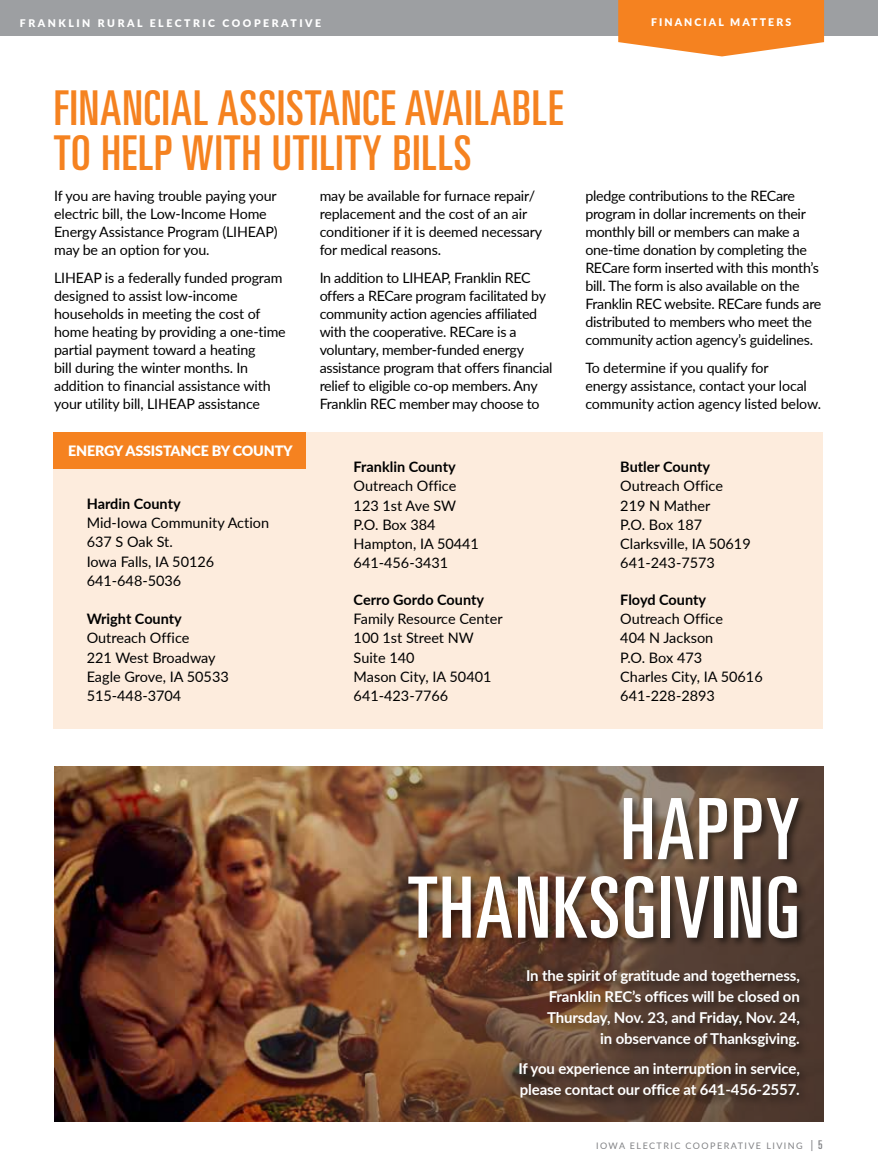
<style>
.page{position:relative;width:878px;height:1175px;background:#fff}
.page>*{position:absolute;margin:0;border:0;box-sizing:border-box;transform-origin:0 0}
.t1{font:ultra-condensed 84.6px/78.4px "Univers";letter-spacing:.02em;color:#fff;text-align:right}
.t2{font:ultra-condensed 48px/45px "Univers";letter-spacing:.02em;color:#f58220}
.t3{font:700 15px/21px "Lato";letter-spacing:-.01em;color:#fff;text-align:right}
.t4{font:14.4px/19.4px "Lato";color:#000}
.t5{font:700 14.4px "Lato";color:#000}
.t6{font:14.25px/18px "Lato";letter-spacing:-.02em;color:#000}
.t7{font:900 14.25px "Lato";letter-spacing:-.01em;color:#fff}
.t8{font:900 10.5px "Lato";letter-spacing:.24em;color:#fff}
.t9{font:900 10.5px "Lato";letter-spacing:.2em;color:#fff}
.t10{font:9px "Lato";letter-spacing:.16em;color:#818285}
.s1{font-size:12px}
.s2{font-family:"Univers";font-stretch:ultra-condensed;font-size:12px}
</style>
<div class="page">
<div style="left:54px;top:432px;width:769px;height:297px;background:#fdecdd"></div>
<div style="left:54px;top:432px;width:252px;height:37px;background:#f58220"></div>
<div style="left:0;top:0;width:878px;height:35px;background:#9d9fa2"></div>
<svg style="left:618px;top:0;width:206px;height:56px"></svg>
<img style="left:54px;top:766px;width:770px;height:355px">
<div style="left:516px;top:967px;width:295px;height:143px;background:#000;opacity:.5"></div>
<div style="left:406px;top:796px;width:402px;height:152px;background:#000;opacity:.5"></div>
<p class="t8" style="left:20px;top:15px;width:302px">FRANKLIN RURAL ELECTRIC COOPERATIVE</p>
<p class="t9" style="left:651px;top:14px;width:142px">FINANCIAL MATTERS</p>
<h2 class="t2" style="left:54px;top:85px;width:511px">FINANCIAL ASSISTANCE AVAILABLE<br>TO HELP WITH UTILITY BILLS</h2>
<p class="t6" style="left:54px;top:187px;width:225px">If you are having trouble paying your electric bill, the Low-Income Home Energy Assistance Program (LIHEAP) may be an option for you.</p>
<p class="t6" style="left:54px;top:268px;width:233px">LIHEAP is a federally funded program designed to assist low-income households in meeting the cost of home heating by providing a one-time partial payment toward a heating<br>bill during the winter months. In addition to financial assistance with your utility bill, LIHEAP assistance</p>
<p class="t7" style="left:68px;top:440px;width:226px">ENERGY ASSISTANCE BY COUNTY</p>
<p class="t5" style="left:87px;top:493px;width:95px">Hardin County</p>
<p class="t4" style="left:87px;top:512px;width:184px">Mid-Iowa Community Action<br>637 S Oak St.<br>Iowa Falls, IA 50126<br>641-648-5036</p>
<p class="t5" style="left:87px;top:608px;width:97px">Wright County</p>
<p class="t4" style="left:87px;top:628px;width:143px">Outreach Office<br>221 West Broadway<br>Eagle Grove, IA 50533<br>515-448-3704</p>
<p class="t6" style="left:320px;top:187px;width:224px">may be available for furnace repair/ replacement and the cost of an air conditioner if it is deemed necessary for medical reasons.</p>
<p class="t6" style="left:320px;top:268px;width:234px">In addition to LIHEAP, Franklin REC offers a RECare program facilitated by community action agencies affiliated with the cooperative. RECare is a voluntary, member-funded energy assistance program that offers financial relief to eligible co-op members. Any Franklin REC member may choose to</p>
<p class="t5" style="left:353px;top:456px;width:103px">Franklin County</p>
<p class="t4" style="left:353px;top:476px;width:127px">Outreach Office<br>123 1st Ave SW<br>P.O. Box 384<br>Hampton, IA 50441<br>641-456-3431</p>
<p class="t5" style="left:353px;top:589px;width:132px">Cerro Gordo County</p>
<p class="t4" style="left:353px;top:608px;width:150px">Family Resource Center<br>100 1st Street NW<br>Suite 140<br>Mason City, IA 50401<br>641-423-7766</p>
<p class="t6" style="left:585px;top:187px;width:238px">pledge contributions to the RECare program in dollar increments on their monthly bill or members can make a one-time donation by completing the RECare form inserted with this month’s bill. The form is also available on the Franklin REC website. RECare funds are distributed to members who meet the community action agency’s guidelines.</p>
<p class="t6" style="left:585px;top:358px;width:237px">To determine if you qualify for<br>energy assistance, contact your local community action agency listed below.</p>
<p class="t5" style="left:620px;top:456px;width:91px">Butler County</p>
<p class="t4" style="left:620px;top:476px;width:132px">Outreach Office<br>219 N Mather<br>P.O. Box 187<br>Clarksville, IA 50619<br>641-243-7573</p>
<p class="t5" style="left:620px;top:589px;width:87px">Floyd County</p>
<p class="t4" style="left:620px;top:608px;width:144px">Outreach Office<br>404 N Jackson<br>P.O. Box 473<br>Charles City, IA 50616<br>641-228-2893</p>
<h1 class="t1" style="left:408px;top:789px;width:393px">HAPPY<br>THANKSGIVING</h1>
<p class="t3" style="left:526px;top:964px;width:275px">In the spirit of gratitude and togetherness, Franklin REC’s offices will be closed on Thursday, Nov. 23, and Friday, Nov. 24,<br>in observance of Thanksgiving.</p>
<p class="t3" style="left:518px;top:1057px;width:283px;text-align:left">If you experience an interruption in service, please contact our office at 641-456-2557.</p>
<p class="t10" style="left:596px;top:1139px;width:228px">IOWA ELECTRIC COOPERATIVE LIVING <span class="s1">|</span> <span class="s2">5</span></p>
</div>
